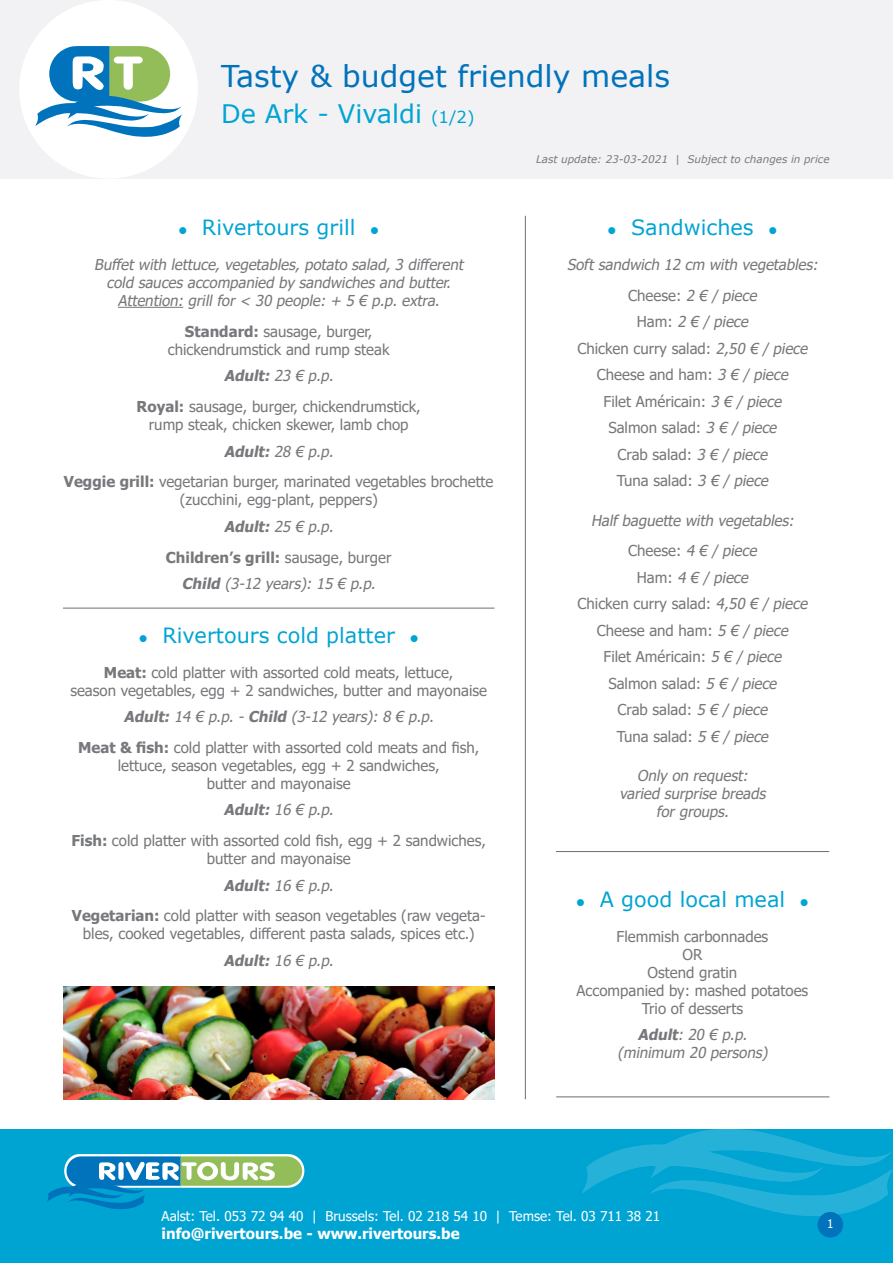
<style>
.page{position:relative;width:893px;height:1263px;background:#fff}
.page>*{position:absolute;margin:0;border:0;box-sizing:border-box;transform-origin:0 0}
.t1{font:30px "Verdana";color:#0073bc}
.t2{font:25.5px "Verdana";color:#00a4d3}
.t3{font:21px "Verdana";color:#00a4d3}
.t4{font:15px/18px "Tahoma";color:#76787b;text-align:center}
.t5{font:italic 15px/18px "Tahoma";color:#76787b;text-align:center}
.t6{font:700 15px "Tahoma";color:#fff}
.t7{font:700 15px "Tahoma";color:#76787b}
.t8{font:13.5px "Tahoma";color:#fff}
.t9{font:12px "Tahoma";color:#fff}
.t10{font:italic 10.5px "Verdana";color:#76787b}
.s1{font-size:16.5px}
.s2{font-weight:700}
.s3{font-weight:400}
.s4{font-style:normal}
.s5{font-style:italic}
</style>
<div class="page">
<div style="left:0;top:0;width:893px;height:179px;background:#f2f2f4"></div>
<div style="left:0;top:1129px;width:893px;height:134px;background:#00a4d3"></div>
<hr style="left:525px;top:216px;width:1px;height:883px;background:#6c6d70">
<hr style="left:118px;top:307px;width:65px;height:1px;background:#76787b">
<hr style="left:63px;top:608px;width:431px;height:1px;background:#6c6d70">
<img style="left:64px;top:986px;width:430px;height:113px">
<svg style="left:47px;top:1154px;width:257px;height:55px"></svg>
<svg style="left:582px;top:1129px;width:310px;height:87px"></svg>
<div style="left:817px;top:1212px;width:26px;height:25px;background:#0073bc;border-radius:50%"></div>
<div style="left:19px;top:0;width:179px;height:179px;background:#fff;border-radius:50%"></div>
<svg style="left:35px;top:46px;width:147px;height:91px"></svg>
<hr style="left:556px;top:851px;width:273px;height:1px;background:#6c6d70">
<hr style="left:556px;top:1096px;width:273px;height:1px;background:#6c6d70">
<p class="t1" style="left:221px;top:55px;width:450px">Tasty &amp; budget friendly meals</p>
<p class="t2" style="left:221px;top:96px;width:255px">De Ark - Vivaldi <span class="s1">(1/2)</span></p>
<p class="t3" style="left:178px;top:213px;width:202px">● Rivertours grill ●</p>
<p class="t5" style="left:94px;top:256px;width:374px">Buffetwith lettuce,vegetables,potato salad,3 different cold saucesaccompanied by sandwichesand butter.</p>
<p class="t5" style="left:118px;top:292px;width:327px">Attention:grillfor&lt; 30 people:+ 5 € p.p.extra.</p>
<p class="t4" style="left:168px;top:323px;width:223px"><span class="s2">Standard:</span> sausage, burger, chickendrumstick and rump steak</p>
<p class="t5" style="left:224px;top:368px;width:115px"><span class="s2">Adult:</span>23 € p.p.</p>
<p class="t4" style="left:137px;top:398px;width:286px"><span class="s2">Royal:</span> sausage, burger, chickendrumstick, rump steak, chicken skewer, lamb chop</p>
<p class="t5" style="left:224px;top:443px;width:115px"><span class="s2">Adult:</span>28 € p.p.</p>
<p class="t4" style="left:64px;top:474px;width:431px"><span class="s2">Veggie grill:</span> vegetarian burger, marinated vegetables brochette (zucchini, egg-plant, peppers)</p>
<p class="t5" style="left:224px;top:518px;width:115px"><span class="s2">Adult:</span>25 € p.p.</p>
<p class="t7" style="left:166px;top:547px;width:227px">Children’s grill: <span class="s3">sausage, burger</span></p>
<p class="t5" style="left:182px;top:575px;width:199px"><span class="s2">Child</span> (3-12 years):15 € p.p.</p>
<p class="t3" style="left:139px;top:621px;width:281px">● Rivertours cold platter ●</p>
<p class="t4" style="left:70px;top:664px;width:418px"><span class="s2">Meat:</span> cold platter with assorted cold meats, lettuce,<br>season vegetables, egg + 2 sandwiches, butter and mayonaise</p>
<p class="t5" style="left:124px;top:708px;width:315px"><span class="s2">Adult:</span>14 € p.p.-<span class="s2">Child</span> (3-12 years):8 € p.p.</p>
<p class="t4" style="left:78px;top:739px;width:403px"><span class="s2">Meat &amp; fish:</span> cold platter with assorted cold meats and fish, lettuce, season vegetables, egg + 2 sandwiches,<br>butter and mayonaise</p>
<p class="t5" style="left:224px;top:802px;width:115px"><span class="s2">Adult:</span>16 € p.p.</p>
<p class="t4" style="left:72px;top:833px;width:416px"><span class="s2">Fish:</span> cold platter with assorted cold fish, egg + 2 sandwiches, butter and mayonaise</p>
<p class="t5" style="left:224px;top:877px;width:115px"><span class="s2">Adult:</span>16 € p.p.</p>
<p class="t4" style="left:72px;top:908px;width:415px"><span class="s2">Vegetarian:</span> cold platter with season vegetables (raw vegeta&shy;bles, cooked vegetables, different pasta salads, spices etc.)</p>
<p class="t5" style="left:224px;top:952px;width:115px"><span class="s2">Adult:</span>16 € p.p.</p>
<p class="t10" style="left:536px;top:152px;width:295px">Last update: 23-03-2021 | Subject to changes in price</p>
<p class="t3" style="left:608px;top:213px;width:171px">● Sandwiches ●</p>
<p class="t5" style="left:567px;top:256px;width:256px">Softsandwich 12 cm with vegetables:</p>
<p class="t5" style="left:628px;top:287px;width:134px"><span class="s4">Cheese:</span> 2 € /piece</p>
<p class="t5" style="left:637px;top:314px;width:117px"><span class="s4">H a m :</span> 2 € /piece</p>
<p class="t4" style="left:577px;top:340px;width:235px">Chicken curry salad: <span class="s5">2,50 € /piece</span></p>
<p class="t4" style="left:597px;top:367px;width:196px">Cheese and ham: <span class="s5">3 € /piece</span></p>
<p class="t4" style="left:603px;top:393px;width:183px">Filet Américain: <span class="s5">3 € /piece</span></p>
<p class="t4" style="left:608px;top:420px;width:174px">Salmon salad: <span class="s5">3 € /piece</span></p>
<p class="t4" style="left:618px;top:446px;width:155px">Crab salad: <span class="s5">3 € /piece</span></p>
<p class="t4" style="left:617px;top:473px;width:157px">Tuna salad: <span class="s5">3 € /piece</span></p>
<p class="t5" style="left:591px;top:512px;width:208px">Half baguette with vegetables:</p>
<p class="t5" style="left:628px;top:543px;width:134px"><span class="s4">Cheese:</span> 4 € /piece</p>
<p class="t5" style="left:637px;top:569px;width:117px"><span class="s4">H a m :</span> 4 € /piece</p>
<p class="t4" style="left:577px;top:596px;width:235px">Chicken curry salad: <span class="s5">4,50 € /piece</span></p>
<p class="t4" style="left:597px;top:622px;width:196px">Cheese and ham: <span class="s5">5 € /piece</span></p>
<p class="t4" style="left:603px;top:649px;width:183px">Filet Américain: <span class="s5">5 € /piece</span></p>
<p class="t4" style="left:608px;top:675px;width:174px">Salmon salad: <span class="s5">5 € /piece</span></p>
<p class="t4" style="left:618px;top:702px;width:155px">Crab salad: <span class="s5">5 € /piece</span></p>
<p class="t4" style="left:617px;top:728px;width:157px">Tuna salad: <span class="s5">5 € /piece</span></p>
<p class="t5" style="left:619px;top:768px;width:151px">Only on request: varied surprise breads forgroups.</p>
<p class="t3" style="left:576px;top:885px;width:234px">● A good local meal ●</p>
<p class="t4" style="left:617px;top:928px;width:153px">Flemmish carbonnades</p>
<p class="t4" style="left:682px;top:946px;width:21px">OR</p>
<p class="t4" style="left:648px;top:964px;width:91px">Ostend gratin</p>
<p class="t4" style="left:577px;top:982px;width:233px">Accompanied by: mashed potatoes</p>
<p class="t4" style="left:642px;top:1000px;width:103px">Trio of desserts</p>
<p class="t5" style="left:617px;top:1027px;width:155px"><span class="s2">Adult</span>:20 € p.p. (minimum 20 persons)</p>
<p class="t8" style="left:162px;top:1207px;width:500px">Aalst: Tel. 053 72 94 40 | Brussels: Tel. 02 218 54 10 | Temse: Tel. 03 711 38 21</p>
<p class="t6" style="left:162px;top:1223px;width:300px">info@rivertours.be - www.rivertours.be</p>
<p class="t9" style="left:827px;top:1215px;width:8px">1</p>
</div>
